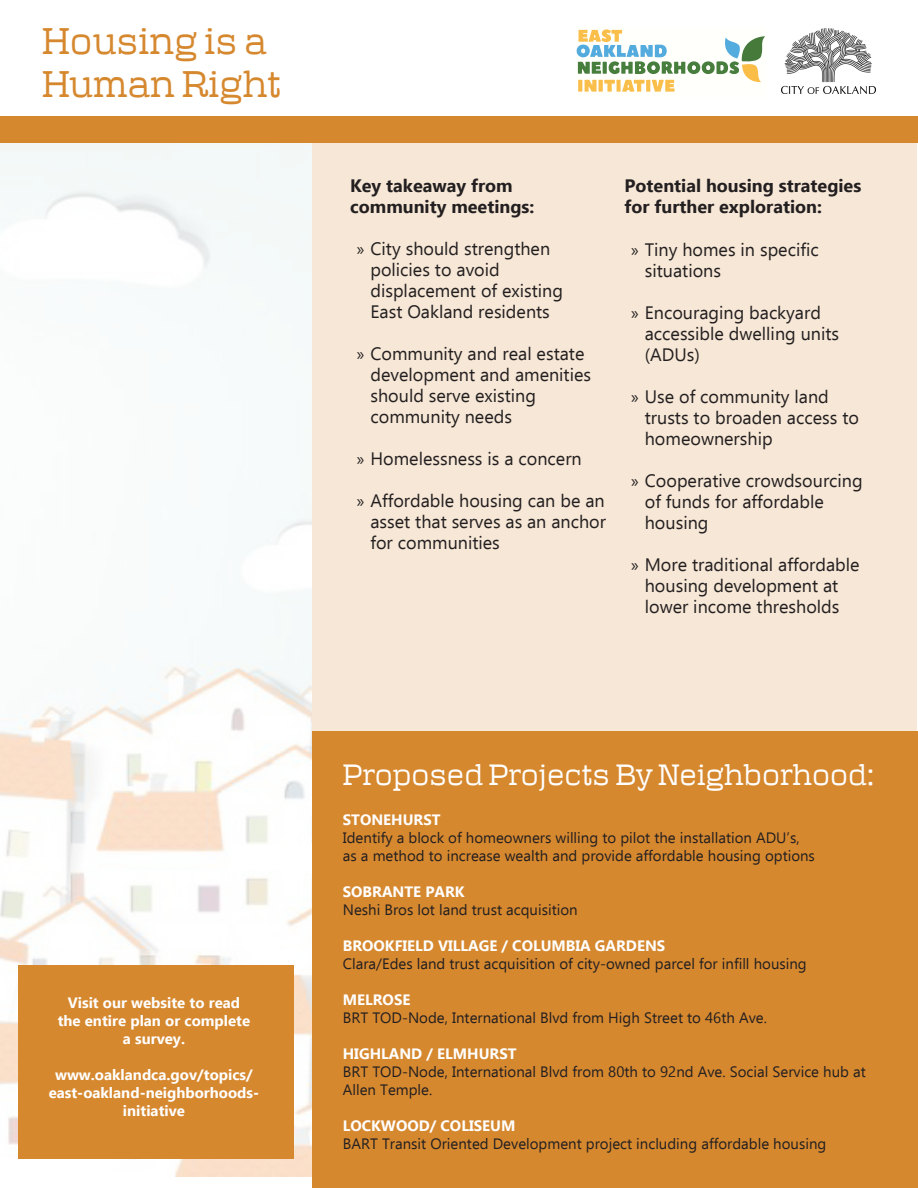
<style>
.page{position:relative;width:918px;height:1188px;background:#fff}
.page>*{position:absolute;margin:0;border:0;box-sizing:border-box;transform-origin:0 0}
.t1{font:36px "Polaris";color:#d6882f}
.t2{font:28.5px "Polaris";color:#fff}
.t3{font:18px/21px "Ebrima";color:#231f20}
.t4{font:700 18px/21.6px "Ebrima";color:#231f20}
.t5{font:15px/18px "Ebrima";color:#231f20}
.t6{font:700 15px/18px "Ebrima";color:#fff;text-align:center}
.s1{font-family:"Myriad Pro"}
</style>
<div class="page">
<div style="left:312px;top:732px;width:606px;height:456px;background:#d6882f"></div>
<div style="left:313px;top:143px;width:604px;height:589px;background:#f6e7d6"></div>
<svg style="left:576px;top:29px;width:189px;height:63px"></svg>
<img style="left:782px;top:29px;width:94px;height:64px">
<div style="left:0;top:117px;width:918px;height:26px;background:#d6882f"></div>
<img style="left:0;top:143px;width:312px;height:1033px">
<div style="left:18px;top:965px;width:276px;height:193px;background:#d6882f"></div>
<p class="t1" style="left:42px;top:18px;width:226px">Housing is a</p>
<p class="t1" style="left:42px;top:62px;width:240px">Human Right</p>
<p class="t6" style="left:68px;top:993px;width:174px">Visit our website to read</p>
<p class="t6" style="left:58px;top:1011px;width:194px">the entire plan or complete</p>
<p class="t6" style="left:123px;top:1029px;width:64px">a survey.</p>
<p class="t6" style="left:49px;top:1065px;width:212px">www.oaklandca.gov/topics/ east-oakland-neighborhoods-</p>
<p class="t6" style="left:123px;top:1101px;width:64px">initiative</p>
<p class="t4" style="left:350px;top:174px;width:164px">Key takeaway from</p>
<p class="t4" style="left:350px;top:196px;width:186px">community meetings:</p>
<p class="t3" style="left:370px;top:238px;width:194px;text-indent:-14px"><span class="s1">»</span> City should strengthen policies to avoid displacement of existing<br>East Oakland residents</p>
<p class="t3" style="left:370px;top:343px;width:222px;text-indent:-14px"><span class="s1">»</span> Community and real estate development and amenities should serve existing community needs</p>
<p class="t3" style="left:357px;top:448px;width:226px"><span class="s1">»</span> Homelessness is a concern</p>
<p class="t3" style="left:370px;top:490px;width:237px;text-align:justify;text-indent:-14px"><span class="s1">»</span> Affordable housing can be an asset that serves as an anchor for communities</p>
<p class="t4" style="left:625px;top:174px;width:238px">Potential housing strategies for further exploration:</p>
<p class="t3" style="left:645px;top:239px;width:175px;text-indent:-14px"><span class="s1">»</span> Tiny homes in specific situations</p>
<p class="t3" style="left:645px;top:302px;width:196px;text-indent:-14px"><span class="s1">»</span> Encouraging backyard accessible dwelling units (ADUs)</p>
<p class="t3" style="left:645px;top:386px;width:216px;text-indent:-14px"><span class="s1">»</span> Use of community land trusts to broaden access to homeownership</p>
<p class="t3" style="left:645px;top:470px;width:219px;text-indent:-14px"><span class="s1">»</span> Cooperative crowdsourcing of funds for affordable housing</p>
<p class="t3" style="left:631px;top:554px;width:230px;text-align:center"><span class="s1">»</span> More traditional affordable housing development at lower income thresholds</p>
<p class="t2" style="left:343px;top:757px;width:533px">Proposed Projects By Neighborhood:</p>
<p class="t6" style="left:343px;top:810px;width:99px">STONEHURST</p>
<p class="t5" style="left:343px;top:828px;width:458px">Identify a block of homeowners willing to pilot the installation ADU’s,</p>
<p class="t5" style="left:343px;top:846px;width:474px">as a method to increase wealth and provide affordable housing options</p>
<p class="t6" style="left:343px;top:882px;width:123px">SOBRANTE PARK</p>
<p class="t5" style="left:343px;top:900px;width:236px">Neshi Bros lot land trust acquisition</p>
<p class="t6" style="left:343px;top:936px;width:324px">BROOKFIELD VILLAGE / COLUMBIA GARDENS</p>
<p class="t5" style="left:343px;top:954px;width:465px">Clara/Edes land trust acquisition of city-owned parcel for infill housing</p>
<p class="t6" style="left:343px;top:990px;width:69px">MELROSE</p>
<p class="t5" style="left:343px;top:1008px;width:426px">BRT TOD-Node, International Blvd from High Street to 46th Ave.</p>
<p class="t6" style="left:343px;top:1044px;width:175px">HIGHLAND / ELMHURST</p>
<p class="t5" style="left:343px;top:1062px;width:525px">BRT TOD-Node, International Blvd from 80th to 92nd Ave. Social Service hub at<br>Allen Temple.</p>
<p class="t6" style="left:343px;top:1116px;width:174px">LOCKWOOD/ COLISEUM</p>
<p class="t5" style="left:343px;top:1134px;width:485px">BART Transit Oriented Development project including affordable housing</p>
</div>
